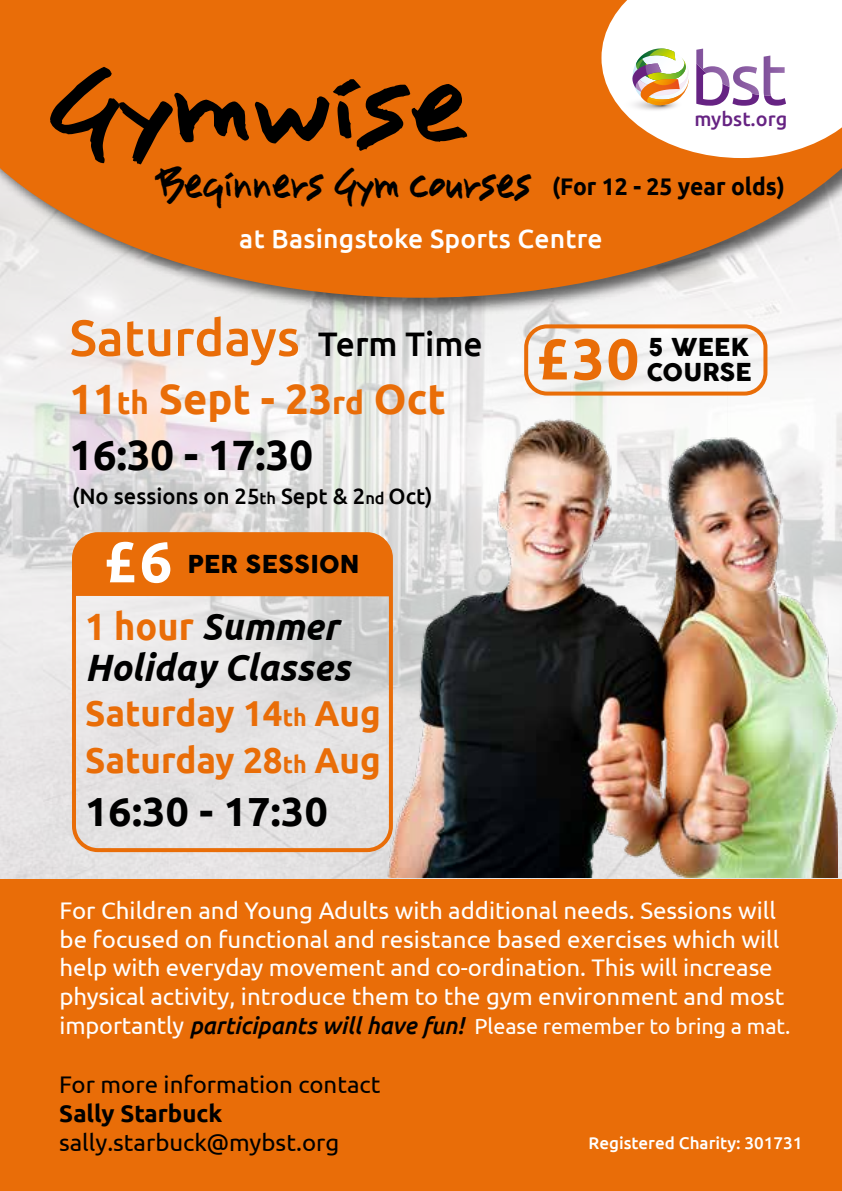
<style>
.page{position:relative;width:842px;height:1191px;background:#fff}
.page>*{position:absolute;margin:0;border:0;box-sizing:border-box;transform-origin:0 0}
.t1{font:96px "Youngsook BTN";color:#000;scale:1.27 1}
.t2{font:700 57.4px "Ubuntu";color:#e96d08}
.t3{font:700 57.4px "Ubuntu";color:#fff}
.t4{font:500 50.8px "Ubuntu";color:#e96d08}
.t5{font:700 42.4px/56.6px "Ubuntu";color:#e96d08}
.t6{font:700 40.6px "Ubuntu";letter-spacing:.01em;color:#000}
.t7{font:39px "Youngsook BTN";color:#000}
.t8{font:italic 700 38px/41.6px "Ubuntu";color:#000;scale:.95 1}
.t9{font:700 36px/47.2px "Ubuntu";color:#e96d08}
.t10{font:500 26.4px "Ubuntu";letter-spacing:.01em;color:#fff}
.t11{font:24.2px/25.2px "COCOGOOSE";letter-spacing:.01em;color:#000}
.t12{font:24px/28.8px "Ubuntu";color:#fff}
.t13{font:24px "Ubuntu";color:#000}
.t14{font:700 24px "Ubuntu";color:#000}
.t15{font:500 22.2px "Ubuntu";color:#000}
.t16{font:22px "Ubuntu";letter-spacing:-.005em;color:#fff}
.t17{font:500 19.8px "Ubuntu";color:#662383}
.t18{font:500 17px "Ubuntu";color:#fff}
.s1{font-family:"Ubuntu";font-weight:700;font-size:24px}
.s2{font-size:34px;color:#000}
.s3{font-size:31.8px}
.s4{color:#000}
.s5{font-size:16.6px}
.s6{font-style:normal;color:#e96d08}
.s7{font-size:24px}
.s8{font-weight:500;font-style:italic;font-size:24px;color:#000}
</style>
<div class="page">
<img style="left:0;top:317px;width:842px;height:562px">
<img style="left:376px;top:384px;width:461px;height:493px">
<div style="left:0;top:879px;width:842px;height:312px;background:#e96d08"></div>
<div style="left:0;top:0;width:842px;height:317px;background:#000;opacity:.6"></div>
<svg style="left:0;top:0;width:842px;height:298px;background:#e57c26"></svg>
<svg style="left:601px;top:0;width:241px;height:158px"></svg>
<div style="left:72px;top:532px;width:321px;height:320px;border:4px solid #e96d08;border-radius:24px"></div>
<div style="left:74px;top:535px;width:317px;height:61px;background:#e96d08"></div>
<div style="left:524px;top:324px;width:243px;height:71px;border:4px solid #e96d08;border-radius:21px"></div>
<h1 class="t1" style="left:48px;top:46px;width:336px">Gymwise</h1>
<h3 class="t7" style="left:155px;top:159px;width:631px">Beginners Gym courses <span class="s1">(For 12 - 25 year olds)</span></h3>
<p class="t17" style="left:694px;top:106px;width:94px">mybst.org</p>
<p class="t10" style="left:239px;top:222px;width:365px">at Basingstoke Sports Centre</p>
<h3 class="t4" style="left:70px;top:306px;width:415px">Saturdays <span class="s2">Term Time</span></h3>
<h3 class="t5" style="left:70px;top:369px;width:378px">11<span class="s3">th</span> Sept - 23<span class="s3">rd</span> Oct<br><span class="s4">16:30 - 17:30</span></h3>
<p class="t15" style="left:72px;top:481px;width:362px">(No sessions on 25<span class="s5">th</span> Sept &amp; 2<span class="s5">nd</span> Oct)</p>
<h2 class="t3" style="left:105px;top:527px;width:68px">£6</h2>
<p class="t11" style="left:188px;top:551px;width:174px">PER SESSION</p>
<h3 class="t8" style="left:85px;top:605px;width:281px"><span class="s6">1 hour</span> Summer<br>Holiday Classes</h3>
<h3 class="t9" style="left:85px;top:689px;width:297px">Saturday 14<span class="s7">th</span> Aug<br>Saturday 28<span class="s7">th</span> Aug</h3>
<h3 class="t6" style="left:85px;top:787px;width:244px">16:30 - 17:30</h3>
<h2 class="t2" style="left:538px;top:324px;width:103px">£30</h2>
<p class="t11" style="left:646px;top:334px;width:107px">5 WEEK<br>COURSE</p>
<p class="t12" style="left:60px;top:895px;width:726px">For Children and Young Adults with additional needs. Sessions will be focused on functional and resistance based exercises which will help with everyday movement and co-ordination. This will increase physical activity, introduce them to the gym environment and most</p>
<p class="t16" style="left:60px;top:1012px;width:732px"><span class="s7">importantly</span> <span class="s8">participants will have fun!</span> Please remember to bring a mat.</p>
<p class="t13" style="left:59px;top:1070px;width:323px">For more information contact</p>
<p class="t14" style="left:59px;top:1098px;width:165px">Sally Starbuck</p>
<p class="t13" style="left:59px;top:1127px;width:282px">sally.starbuck@mybst.org</p>
<p class="t18" style="left:588px;top:1132px;width:216px">Registered Charity: 301731</p>
</div>
